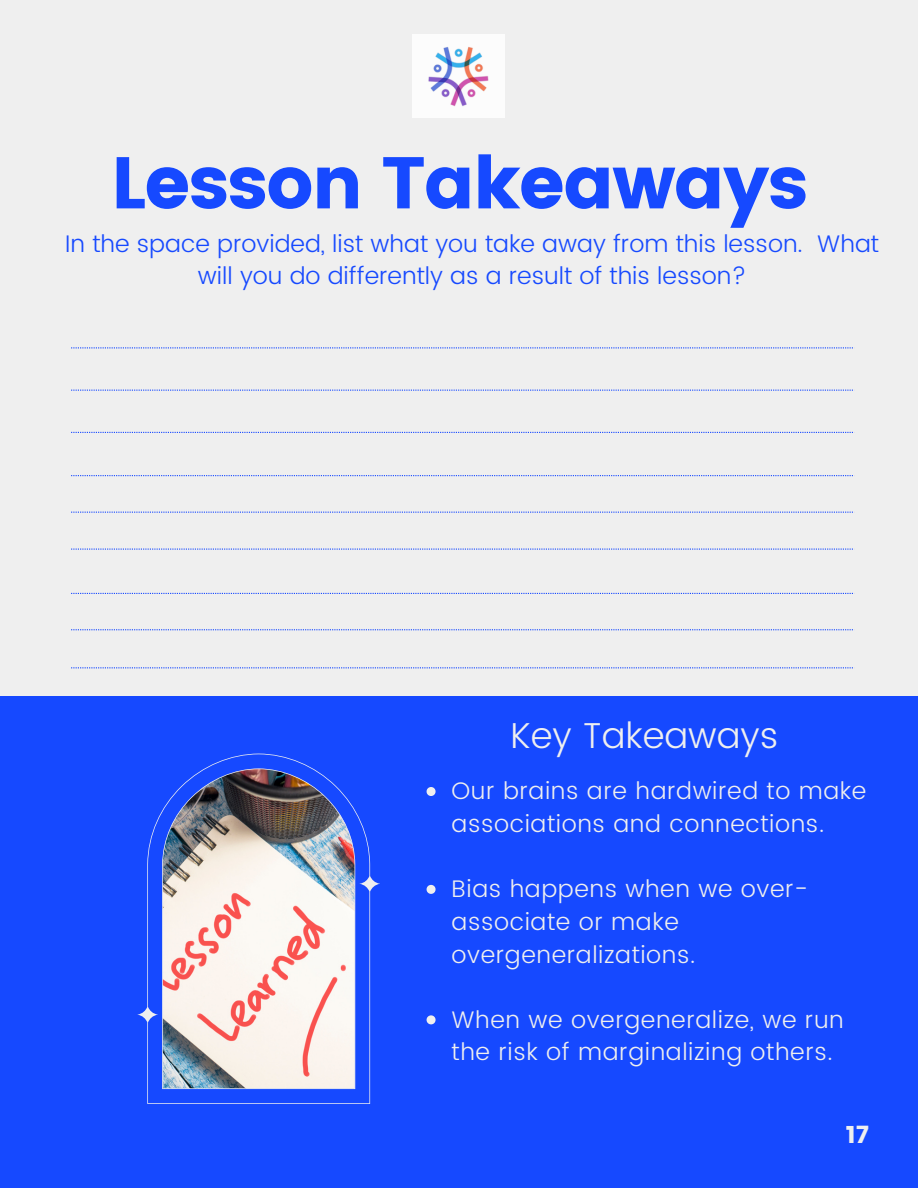
<style>
.page{position:relative;width:918px;height:1188px;background:#1649ff}
.page>*{position:absolute;margin:0;border:0;box-sizing:border-box;transform-origin:0 0}
.t1{font:73.05px "Poppins";letter-spacing:-.025em;color:#1649ff}
.t2{font:300 36px "Poppins";color:#efefef}
.t3{font:300 24px/32.7px "Poppins";letter-spacing:.025em;color:#efefef}
.t4{font:300 24px/32.7px "Poppins";color:#1649ff;text-align:center}
.t5{font:24px "Poppins";color:#efefef}
</style>
<div class="page">
<div style="left:0;top:0;width:918px;height:696px;background:#efefef"></div>
<img style="left:137px;top:754px;width:243px;height:350px">
<svg style="left:71px;top:475px;width:782px;height:1px"></svg>
<svg style="left:71px;top:512px;width:782px;height:1px"></svg>
<svg style="left:71px;top:549px;width:782px;height:1px"></svg>
<svg style="left:71px;top:667px;width:782px;height:1px"></svg>
<svg style="left:71px;top:432px;width:782px;height:1px"></svg>
<svg style="left:71px;top:390px;width:782px;height:1px"></svg>
<svg style="left:71px;top:347px;width:782px;height:1px"></svg>
<svg style="left:71px;top:593px;width:782px;height:1px"></svg>
<svg style="left:71px;top:629px;width:782px;height:1px"></svg>
<svg style="left:427px;top:787px;width:9px;height:9px"></svg>
<svg style="left:427px;top:885px;width:9px;height:9px"></svg>
<svg style="left:427px;top:1015px;width:9px;height:9px"></svg>
<img style="left:412px;top:35px;width:93px;height:82px">
<p class="t1" style="left:111px;top:140px;width:699px">Lesson Takeaways</p>
<p class="t4" style="left:65px;top:227px;width:815px">In the space provided, list what you take away from this lesson. What will you do differently as a result of this lesson?</p>
<p class="t2" style="left:510px;top:714px;width:270px">Key Takeaways</p>
<p class="t3" style="left:452px;top:775px;width:416px">Our brains are hardwired to make associations and connections.</p>
<h2 class="t3" style="left:452px;top:873px;width:358px">Bias happens when we over&shy;associate or make overgeneralizations.</h2>
<p class="t3" style="left:452px;top:1003px;width:394px">When we overgeneralize, we run the risk of marginalizing others.</p>
<p class="t5" style="left:846px;top:1121px;width:25px">17</p>
</div>
